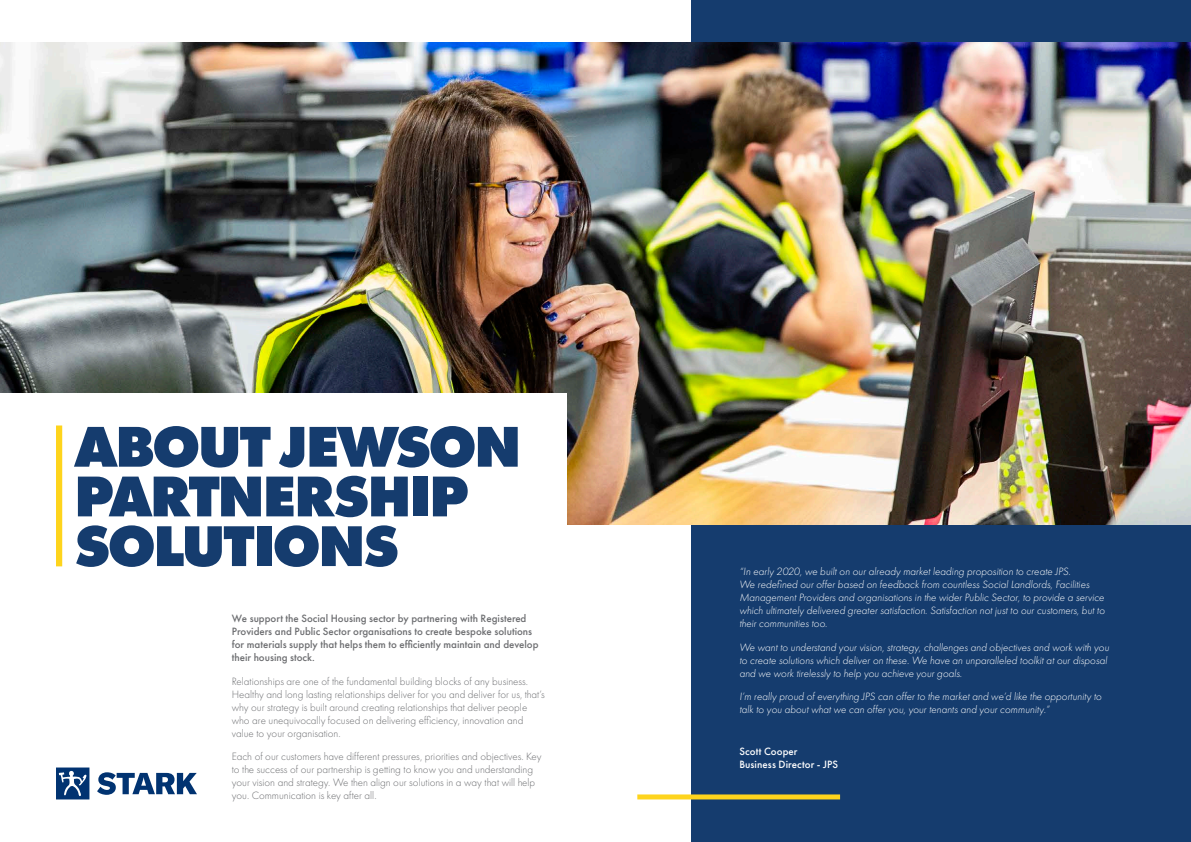
<style>
.page{position:relative;width:1191px;height:842px;background:#fff}
.page>*{position:absolute;margin:0;border:0;box-sizing:border-box;transform-origin:0 0}
.t1{font:800 59.6px/49.7px "Futura PT";letter-spacing:-.05em;color:#153c6e}
.t2{font:italic 300 11px/13px "Futura PT";color:#fff}
.t3{font:300 11px/13px "Futura PT";color:#6c6d70}
.t4{font:500 11px/13px "Futura PT";color:#6c6d70}
.t5{font:500 11px/13px "Futura PT";letter-spacing:.005em;color:#fff}
</style>
<div class="page">
<div style="left:691px;top:0;width:500px;height:842px;background:#153c6e"></div>
<img style="left:0;top:43px;width:1191px;height:481px">
<svg style="left:97px;top:772px;width:100px;height:23px"></svg>
<svg style="left:56px;top:767px;width:33px;height:32px"></svg>
<div style="left:637px;top:794px;width:203px;height:5px;background:#fed41d"></div>
<div style="left:0;top:393px;width:566px;height:158px;background:#fff"></div>
<div style="left:56px;top:425px;width:6px;height:141px;background:#fed41d"></div>
<p class="t1" style="left:74px;top:421px;width:449px">ABOUT JEWSON<br>PARTNERSHIP<br>SOLUTIONS</p>
<p class="t4" style="left:232px;top:612px;width:308px">We support the Social Housing sector by partnering with Registered Providers and Public Sector organisations to create bespoke solutions for materials supply that helps them to efficiently maintain and develop their housing stock.</p>
<p class="t3" style="left:232px;top:675px;width:314px">Relationships are one of the fundamental building blocks of any business.<br>Healthy and long lasting relationships deliver for you and deliver for us, that’s why our strategy is built around creating relationships that deliver people who are unequivocally focused on delivering efficiency, innovation and value to your organisation.</p>
<p class="t3" style="left:232px;top:750px;width:311px">Each of our customers have different pressures, priorities and objectives. Key to the success of our partnership is getting to know you and understanding your vision and strategy. We then align our solutions in a way that will help you. Communication is key after all.</p>
<p class="t2" style="left:739px;top:565px;width:367px">“In early 2020, we built on our already market leading proposition to create JPS.<br>We redefined our offer based on feedback from countless Social Landlords, Facilities Management Providers and organisations in the wider Public Sector, to provide a service which ultimately delivered greater satisfaction. Satisfaction not just to our customers, but to their communities too.</p>
<p class="t2" style="left:739px;top:640px;width:371px">We want to understand your vision, strategy, challenges and objectives and work with you to create solutions which deliver on these. We have an unparalleled toolkit at our disposal and we work tirelessly to help you achieve your goals.</p>
<p class="t2" style="left:739px;top:690px;width:364px">I’m really proud of everything JPS can offer to the market and we’d like the opportunity to talk to you about what we can offer you, your tenants and your community.”</p>
<p class="t5" style="left:739px;top:744px;width:100px">Scott Cooper<br>Business Director - JPS</p>
</div>
